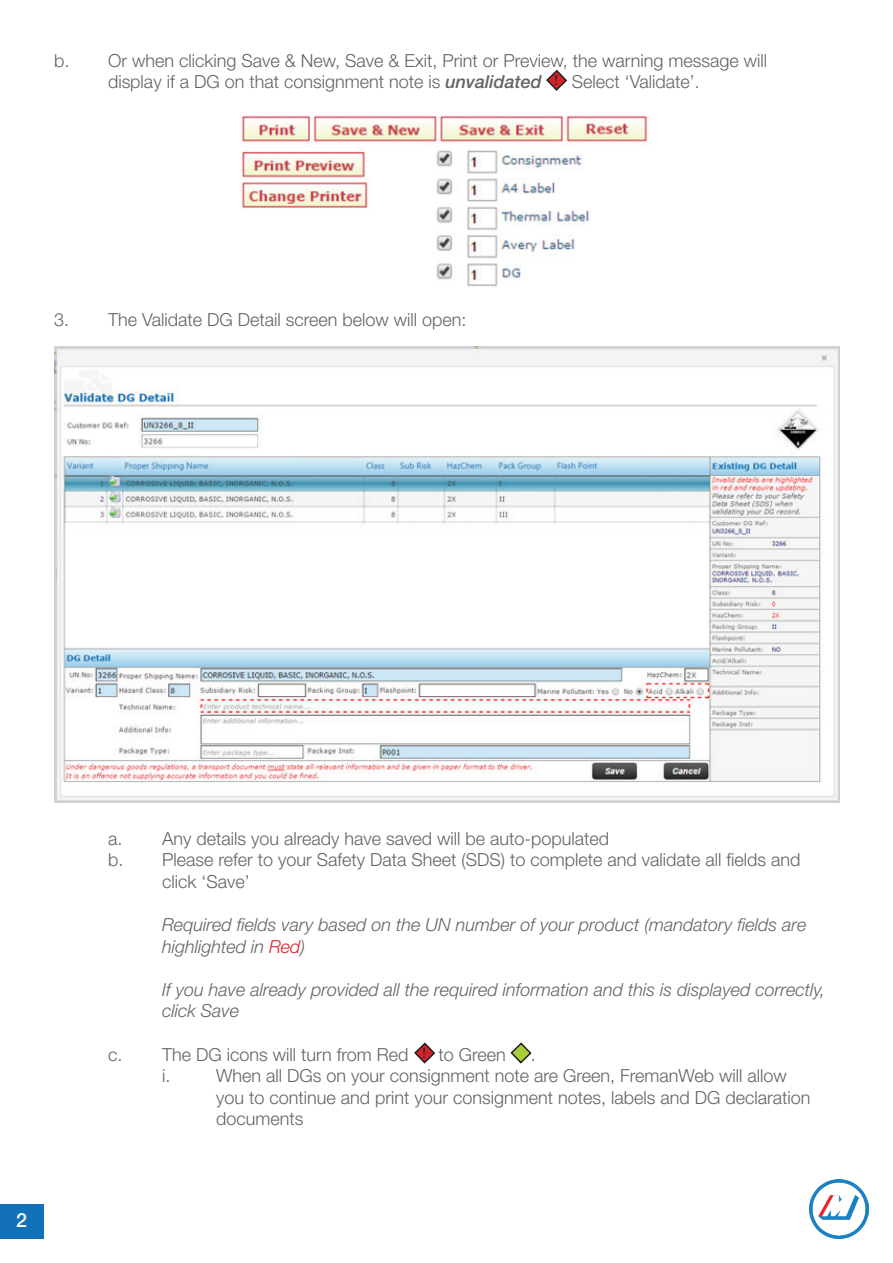
<style>
.page{position:relative;width:893px;height:1263px;background:#fff}
.page>*{position:absolute;margin:0;border:0;box-sizing:border-box;transform-origin:0 0}
.t1{font:500 19.5px "Helvetica Neue LT Std";color:#fff}
.t2{font:300 18px/21.6px "Helvetica Neue LT Std";color:#636366}
.t3{font:italic 300 18px/21.6px "Helvetica Neue LT Std";color:#636366}
.t4{font:15px "Minion Pro";color:#231f20}
.s1{font-weight:500;font-style:italic}
.s2{color:#d1232a}
</style>
<div class="page">
<img style="left:241px;top:115px;width:407px;height:172px">
<img style="left:54px;top:346px;width:785px;height:456px">
<img style="left:810px;top:1180px;width:58px;height:58px">
<svg style="left:546px;top:69px;width:22px;height:22px"></svg>
<svg style="left:510px;top:1042px;width:22px;height:22px"></svg>
<svg style="left:414px;top:1042px;width:22px;height:22px"></svg>
<div style="left:0;top:1204px;width:43px;height:34px;background:#1271b9"></div>
<p class="t2" style="left:108px;top:49px;width:661px;text-indent:-54px">b. Or when clicking Save &amp; New, Save &amp; Exit, Print or Preview, the warning message will display if a DG on that consignment note is <span class="s1">unvalidated</span></p>
<p class="t4" style="left:554px;top:70px;width:6px">!</p>
<p class="t2" style="left:572px;top:71px;width:130px">Select ‘Validate’.</p>
<p class="t2" style="left:54px;top:308px;width:414px">3. The Validate DG Detail screen below will open:</p>
<p class="t1" style="left:16px;top:1209px;width:12px">2</p>
<p class="t2" style="left:108px;top:827px;width:503px">a. Any details you already have saved will be auto-populated</p>
<p class="t2" style="left:162px;top:848px;width:640px;text-indent:-54px">b. Please refer to your Safety Data Sheet (SDS) to complete and validate all fields and click ‘Save’</p>
<p class="t3" style="left:162px;top:913px;width:646px">Required fields vary based on the UN number of your product (mandatory fields are highlighted in <span class="s2">Red</span>)</p>
<p class="t3" style="left:162px;top:978px;width:665px">If you have already provided all the required information and this is displayed correctly, click Save</p>
<p class="t2" style="left:108px;top:1043px;width:302px">c. The DG icons will turn from Red</p>
<p class="t2" style="left:438px;top:1043px;width:69px">to Green</p>
<p class="t2" style="left:531px;top:1043px;width:7px">.</p>
<p class="t2" style="left:162px;top:1064px;width:10px">i.</p>
<p class="t2" style="left:216px;top:1064px;width:596px">When all DGs on your consignment note are Green, FremanWeb will allow you to continue and print your consignment notes, labels and DG declaration documents</p>
<p class="t4" style="left:422px;top:1043px;width:6px">!</p>
</div>
